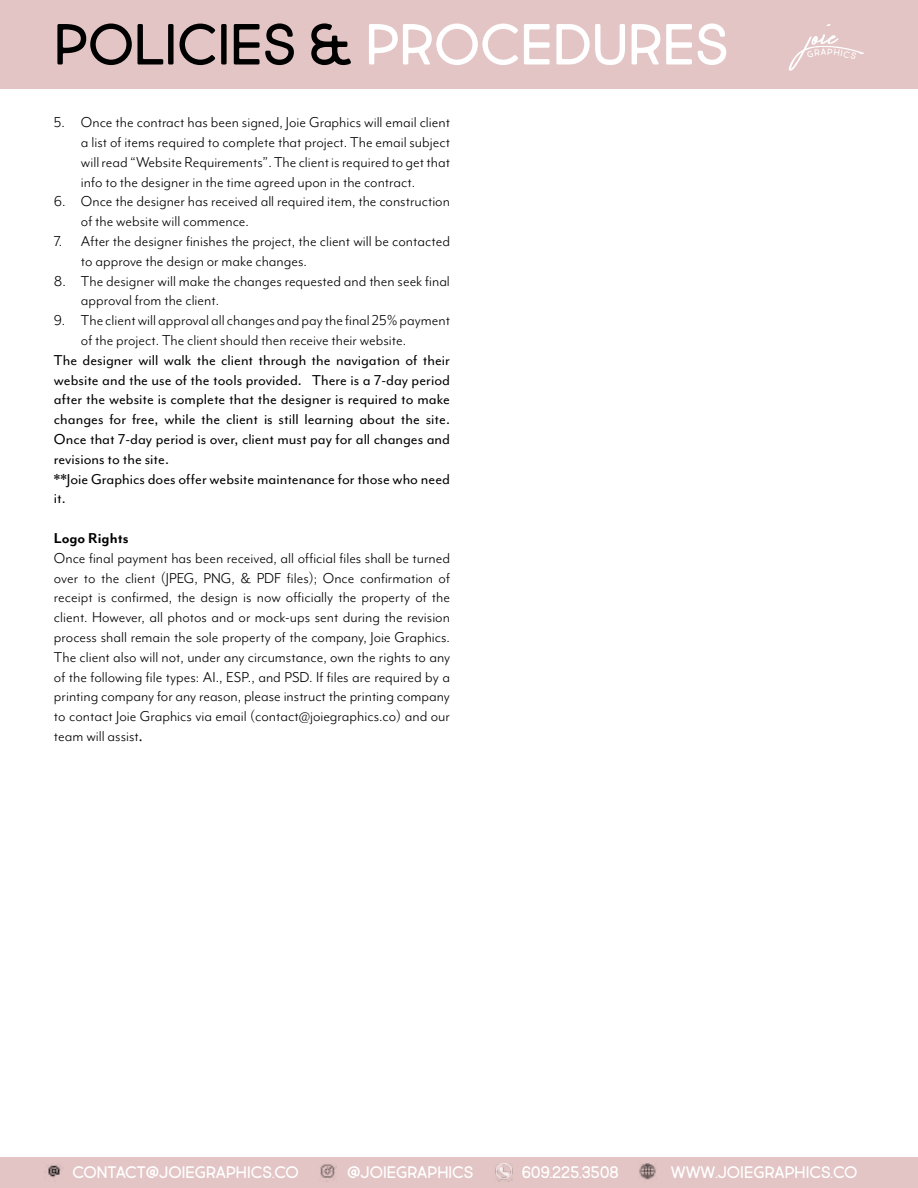
<style>
.page{position:relative;width:918px;height:1188px;background:#fff}
.page>*{position:absolute;margin:0;border:0;box-sizing:border-box;transform-origin:0 0}
.t1{font:57px "Market Fresh";color:#fff}
.t2{font:16.5px/19.8px "Mr Eaves Mod OT";color:#000}
.t3{font:16.5px/19.8px "Mr Eaves Mod OT";color:#000}
.t4{font:16.5px "Market Fresh";color:#fff}
.t5{font:700 16.5px "Mr Eaves Mod OT";color:#000}
.s1{color:#000}
.s2{font-family:"Minion Pro"}
</style>
<div class="page">
<div style="left:0;top:0;width:918px;height:89px;background:#e2c5c4"></div>
<div style="left:0;top:1158px;width:918px;height:30px;background:#e2c5c4"></div>
<img style="left:48px;top:1165px;width:13px;height:13px">
<img style="left:495px;top:1164px;width:18px;height:18px">
<img style="left:639px;top:1164px;width:17px;height:16px">
<img style="left:320px;top:1164px;width:17px;height:18px">
<svg style="left:789px;top:24px;width:75px;height:47px"></svg>
<h1 class="t1" style="left:54px;top:3px;width:676px"><span class="s1">POLICIES &amp;</span> PROCEDURES</h1>
<p class="t2" style="left:81px;top:113px;width:371px;text-align:justify;text-indent:-27px">5. Once the contract has been signed, Joie Graphics will email client a list of items required to complete that project. The email subject will read “Website Requirements”. The client is required to get that info to the designer in the time agreed upon in the contract.</p>
<p class="t2" style="left:81px;top:192px;width:371px;text-indent:-27px">6. Once the designer has received all required item, the construction of the website will commence.</p>
<p class="t2" style="left:81px;top:231px;width:370px;text-indent:-27px">7. After the designer finishes the project, the client will be contacted to approve the design or make changes.</p>
<p class="t2" style="left:81px;top:271px;width:370px;text-indent:-27px">8. The designer will make the changes requested and then seek final approval from the client.</p>
<p class="t2" style="left:81px;top:311px;width:371px;text-indent:-27px">9. The client will approval all changes and pay the final 25% payment of the project. The client should then receive their website.</p>
<p class="t3" style="left:54px;top:350px;width:398px">The designer will walk the client through the navigation of their website and the use of the tools provided. There is a 7-day period after the website is complete that the designer is required to make changes for free, while the client is still learning about the site.<br>Once that 7-day period is over, client must pay for all changes and revisions to the site.<br>**Joie Graphics does offer website maintenance for those who need it.</p>
<p class="t5" style="left:54px;top:529px;width:76px">Logo Rights</p>
<p class="t2" style="left:54px;top:548px;width:398px;text-align:justify">Once final payment has been received, all official files shall be turned over to the client (JPEG, PNG, &amp; PDF files); Once confirmation of receipt is confirmed, the design is now officially the property of the client. However, all photos and or mock-ups sent during the revision process shall remain the sole property of the company, Joie Graphics.<br>The client also will not, under any circumstance, own the rights to any of the following file types: AI., ESP., and PSD. If files are required by a printing company for any reason, please instruct the printing company to contact Joie Graphics via email (contact@joiegraphics.co) and our team will assist<span class="s2">.</span></p>
<p class="t4" style="left:72px;top:1160px;width:228px">CONTACT@JOIEGRAPHICS.CO</p>
<p class="t4" style="left:347px;top:1160px;width:128px">@JOIEGRAPHICS</p>
<p class="t4" style="left:522px;top:1160px;width:99px">609.225.3508</p>
<p class="t4" style="left:671px;top:1160px;width:188px">WWW.JOIEGRAPHICS.CO</p>
</div>
